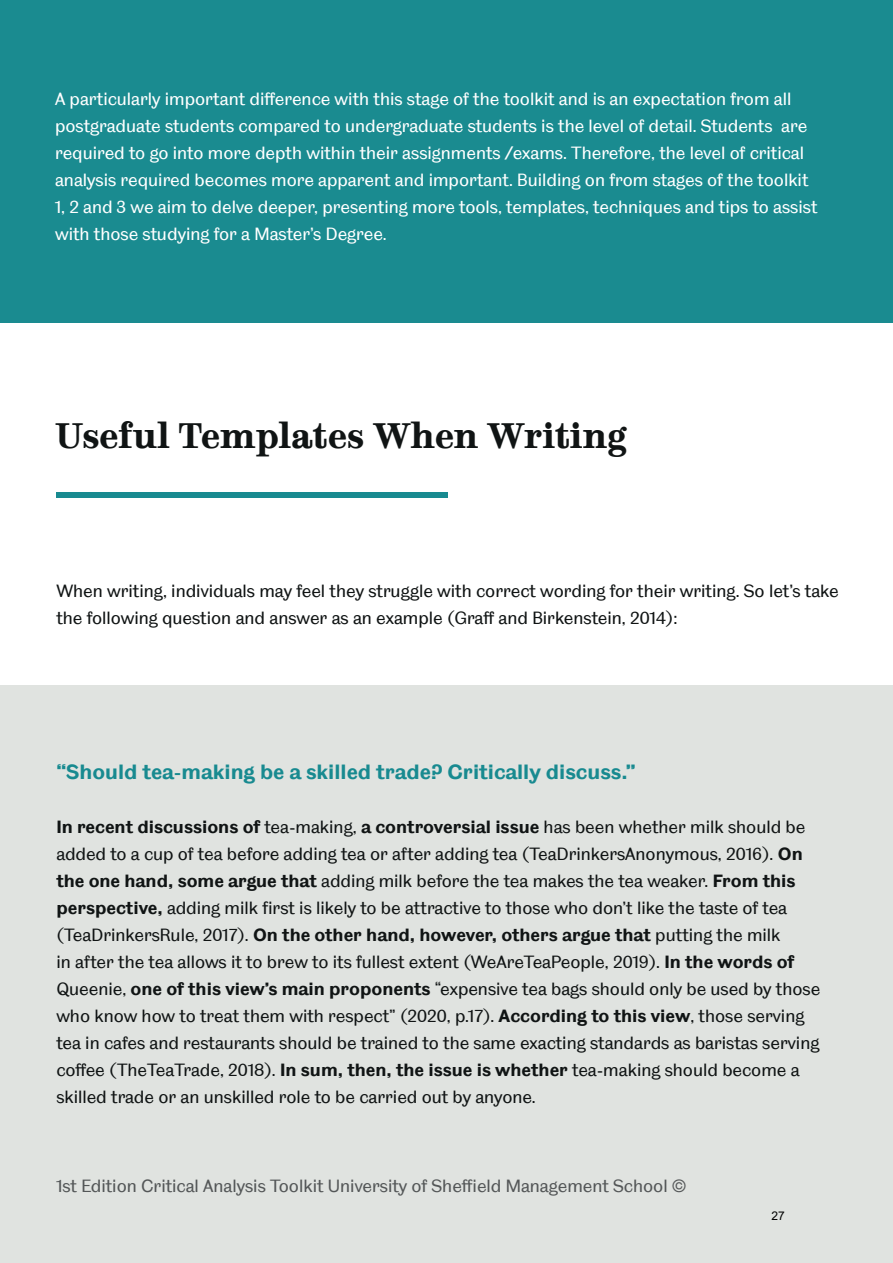
<style>
.page{position:relative;width:893px;height:1263px;background:#fff}
.page>*{position:absolute;margin:0;border:0;box-sizing:border-box;transform-origin:0 0}
.t1{font:700 36px "TUOS Stephenson";color:#101414}
.t2{font:700 21px "TUOS Blake";color:#188a90}
.t3{font:18px/27px "TUOS Blake";color:#101414}
.t4{font:18px/27px "TUOS Blake";color:#fff}
.t5{font:18px "TUOS Blake";color:#545758}
.t6{font:12px "Arial";color:#000}
.s1{font-weight:700}
</style>
<div class="page">
<div style="left:0;top:685px;width:893px;height:578px;background:#e0e3e0"></div>
<div style="left:0;top:0;width:893px;height:322px;background:#1a8b90"></div>
<div style="left:56px;top:492px;width:392px;height:6px;background:#188a90"></div>
<p class="t4" style="left:55px;top:85px;width:764px">A particularly important difference with this stage of the toolkit and is an expectation from all postgraduate students compared to undergraduate students is the level of detail. Students are required to go into more depth within their assignments /exams. Therefore, the level of critical analysis required becomes more apparent and important. Building on from stages of the toolkit 1, 2 and 3 we aim to delve deeper, presenting more tools, templates, techniques and tips to assist with those studying for a Master’s Degree.</p>
<p class="t1" style="left:55px;top:413px;width:573px">Useful Templates When Writing</p>
<p class="t3" style="left:56px;top:577px;width:784px">When writing, individuals may feel they struggle with correct wording for their writing. So let’s take the following question and answer as an example (Graff and Birkenstein, 2014):</p>
<p class="t2" style="left:56px;top:759px;width:581px">“Should tea-making be a skilled trade? Critically discuss.”</p>
<p class="t3" style="left:56px;top:813px;width:765px"><span class="s1">In recent discussions of</span> tea-making, <span class="s1">a controversial issue</span> has been whether milk should be added to a cup of tea before adding tea or after adding tea (TeaDrinkersAnonymous, 2016). <span class="s1">On the one hand, some argue that</span> adding milk before the tea makes the tea weaker. <span class="s1">From this perspective,</span> adding milk first is likely to be attractive to those who don’t like the taste of tea (TeaDrinkersRule, 2017). <span class="s1">On the other hand, however, others argue that</span> putting the milk<br>in after the tea allows it to brew to its fullest extent (WeAreTeaPeople, 2019). <span class="s1">In the words of </span>Queenie, <span class="s1">one of this view’s main proponents</span> “expensive tea bags should only be used by those who know how to treat them with respect” (2020, p.17). <span class="s1">According to this view</span>, those serving tea in cafes and restaurants should be trained to the same exacting standards as baristas serving coffee (TheTeaTrade, 2018). <span class="s1">In sum, then, the issue is whether</span> tea-making should become a skilled trade or an unskilled role to be carried out by anyone.</p>
<p class="t5" style="left:56px;top:1175px;width:631px">1st Edition Critical Analysis Toolkit University of Sheffield Management School ©</p>
<p class="t6" style="left:772px;top:1207px;width:15px">27</p>
</div>
